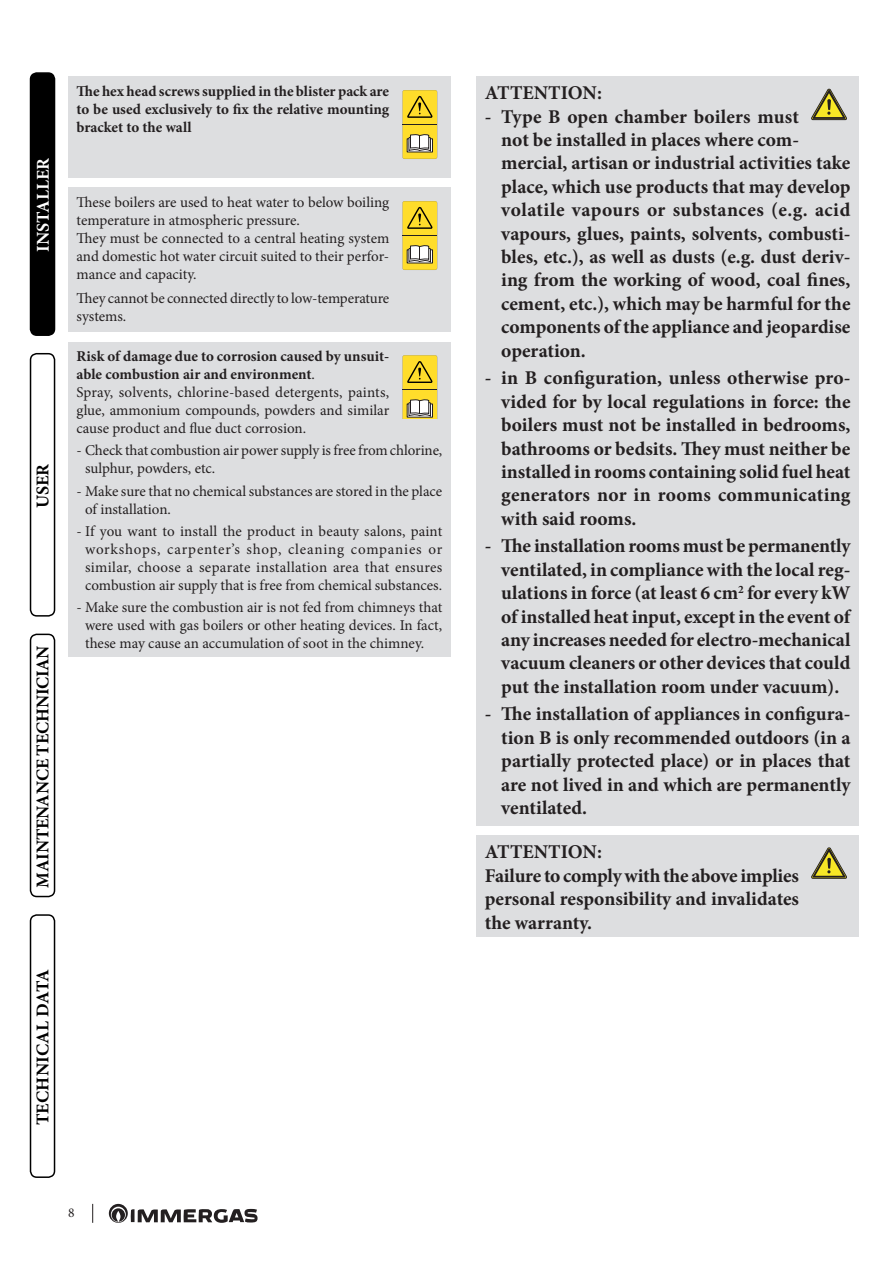
<style>
.page{position:relative;width:893px;height:1263px;background:#fff}
.page>*{position:absolute;margin:0;border:0;box-sizing:border-box;transform-origin:0 0}
.Testo1-ATTENZIONE{font:700 19.5px/23.4px "Minion Pro";color:#231f20;text-align:justify}
.Testo-ATTENZIONE{font:700 19.5px/23.4px "Minion Pro";color:#231f20;text-align:justify}
.Testo_Spazio{font:700 19.5px "Minion Pro";color:#231f20}
.t1{font:700 18px "Minion Pro";letter-spacing:-.01em;color:#000}
.t2{font:700 18px "Minion Pro";letter-spacing:.01em;color:#000}
.t3{font:700 18px "Minion Pro";color:#fff}
.Testo1{font:15px/18px "Minion Pro";color:#231f20}
.Testo{font:15px/18px "Minion Pro";color:#231f20}
.Testo-2{font:700 15px/18px "Minion Pro";color:#231f20;text-align:justify}
.Testo_Spazio-2{font:15px/18px "Minion Pro";letter-spacing:-.005em;color:#231f20;text-align:justify}
.t4{font:13.5px "Minion Pro";color:#231f20}
.s1{font-weight:400}
</style>
<div class="page">
<svg style="left:109px;top:1204px;width:149px;height:19px"></svg>
<svg style="left:92px;top:1204px;width:1px;height:19px"></svg>
<div style="left:31px;top:73px;width:24px;height:262px;background:#000;border-radius:6px"></div>
<div style="left:30px;top:72px;width:25px;height:264px;border:2px solid #000;border-radius:6px"></div>
<div style="left:30px;top:353px;width:25px;height:264px;border:2px solid #000;border-radius:6px"></div>
<div style="left:30px;top:634px;width:25px;height:263px;border:2px solid #000;border-radius:6px"></div>
<div style="left:30px;top:914px;width:25px;height:264px;border:2px solid #000;border-radius:6px"></div>
<div style="left:68px;top:77px;width:383px;height:101px;background:#dddee0"></div>
<svg style="left:402px;top:90px;width:35px;height:69px;background:#dcc342"></svg>
<div style="left:68px;top:188px;width:383px;height:144px;background:#dddee0"></div>
<svg style="left:402px;top:201px;width:35px;height:69px;background:#dcc342"></svg>
<div style="left:68px;top:342px;width:383px;height:315px;background:#dddee0"></div>
<svg style="left:402px;top:355px;width:35px;height:63px;background:#d9c145"></svg>
<div style="left:476px;top:77px;width:383px;height:749px;background:#dddee0"></div>
<svg style="left:811px;top:89px;width:36px;height:31px"></svg>
<div style="left:476px;top:836px;width:383px;height:101px;background:#dddee0"></div>
<svg style="left:811px;top:847px;width:36px;height:31px"></svg>
<p class="t3" style="left:30px;top:252px;width:95px;rotate:-90deg">INSTALLER</p>
<p class="t1" style="left:30px;top:508px;width:46px;rotate:-90deg">USER</p>
<p class="t1" style="left:30px;top:888px;width:243px;rotate:-90deg">MAINTENANCE TECHNICIAN</p>
<p class="Testo-2" style="left:77px;top:82px;width:314px">The hex head screws supplied in the blister pack are to be used exclusively to fix the relative mounting bracket to the wall</p>
<p class="Testo" style="left:77px;top:193px;width:314px">These boilers are used to heat water to below boiling temperature in atmospheric pressure.</p>
<p class="Testo_Spazio-2" style="left:77px;top:229px;width:314px">They must be connected to a central heating system and domestic hot water circuit suited to their perfor&shy;mance and capacity.</p>
<p class="Testo_Spazio-2" style="left:77px;top:290px;width:314px">They cannot be connected directly to low-temperature systems.</p>
<p class="Testo-2" style="left:77px;top:347px;width:314px">Risk of damage due to corrosion caused by unsuit&shy;able combustion air and environment<span class="s1">.</span></p>
<p class="Testo" style="left:77px;top:383px;width:314px;text-align:justify">Spray, solvents, chlorine-based detergents, paints, glue, ammonium compounds, powders and similar cause product and flue duct corrosion.</p>
<p class="Testo1" style="left:85px;top:442px;width:359px;text-indent:-9px">- Check that combustion air power supply is free from chlorine, sulphur, powders, etc.</p>
<p class="Testo1" style="left:85px;top:482px;width:359px;text-indent:-9px">- Make sure that no chemical substances are stored in the place of installation.</p>
<p class="Testo1" style="left:77px;top:522px;width:367px;text-align:center">- If you want to install the product in beauty salons, paint workshops, carpenter’s shop, cleaning companies or similar, choose a separate installation area that ensures combustion air supply that is free from chemical substances.</p>
<p class="Testo1" style="left:85px;top:598px;width:359px;text-align:justify;text-indent:-9px">- Make sure the combustion air is not fed from chimneys that were used with gas boilers or other heating devices. In fact, these may cause an accumulation of soot in the chimney.</p>
<p class="t2" style="left:30px;top:1125px;width:157px;rotate:-90deg">TECHNICAL DATA</p>
<p class="t4" style="left:68px;top:1204px;width:8px">8</p>
<p class="Testo_Spazio" style="left:485px;top:79px;width:119px">ATTENTION:</p>
<p class="Testo1-ATTENZIONE" style="left:501px;top:104px;width:351px;text-align:left;text-indent:-16px">- Type B open chamber boilers must<br>not be installed in places where com&shy;mercial, artisan or industrial activities take place, which use products that may develop volatile vapours or substances (e.g. acid vapours, glues, paints, solvents, combusti&shy;bles, etc.), as well as dusts (e.g. dust deriv&shy;ing from the working of wood, coal fines, cement, etc.), which may be harmful for the components of the appliance and jeopardise operation.</p>
<p class="Testo1-ATTENZIONE" style="left:501px;top:366px;width:351px;text-indent:-16px">- in B configuration, unless otherwise pro&shy;vided for by local regulations in force: the boilers must not be installed in bedrooms, bathrooms or bedsits. They must neither be installed in rooms containing solid fuel heat generators nor in rooms communicating with said rooms.</p>
<p class="Testo1-ATTENZIONE" style="left:501px;top:534px;width:351px;text-indent:-16px">- The installation rooms must be permanently ventilated, in compliance with the local reg&shy;ulations in force (at least 6 cm<sup>2</sup> for every kW of installed heat input, except in the event of any increases needed for electro-mechanical vacuum cleaners or other devices that could put the installation room under vacuum).</p>
<p class="Testo1-ATTENZIONE" style="left:501px;top:702px;width:351px;text-indent:-16px">- The installation of appliances in configura&shy;tion B is only recommended outdoors (in a partially protected place) or in places that are not lived in and which are permanently ventilated.</p>
<p class="Testo-ATTENZIONE" style="left:485px;top:840px;width:119px">ATTENTION:</p>
<p class="Testo-ATTENZIONE" style="left:485px;top:863px;width:316px">Failure to comply with the above implies personal responsibility and invalidates the warranty.</p>
</div>
